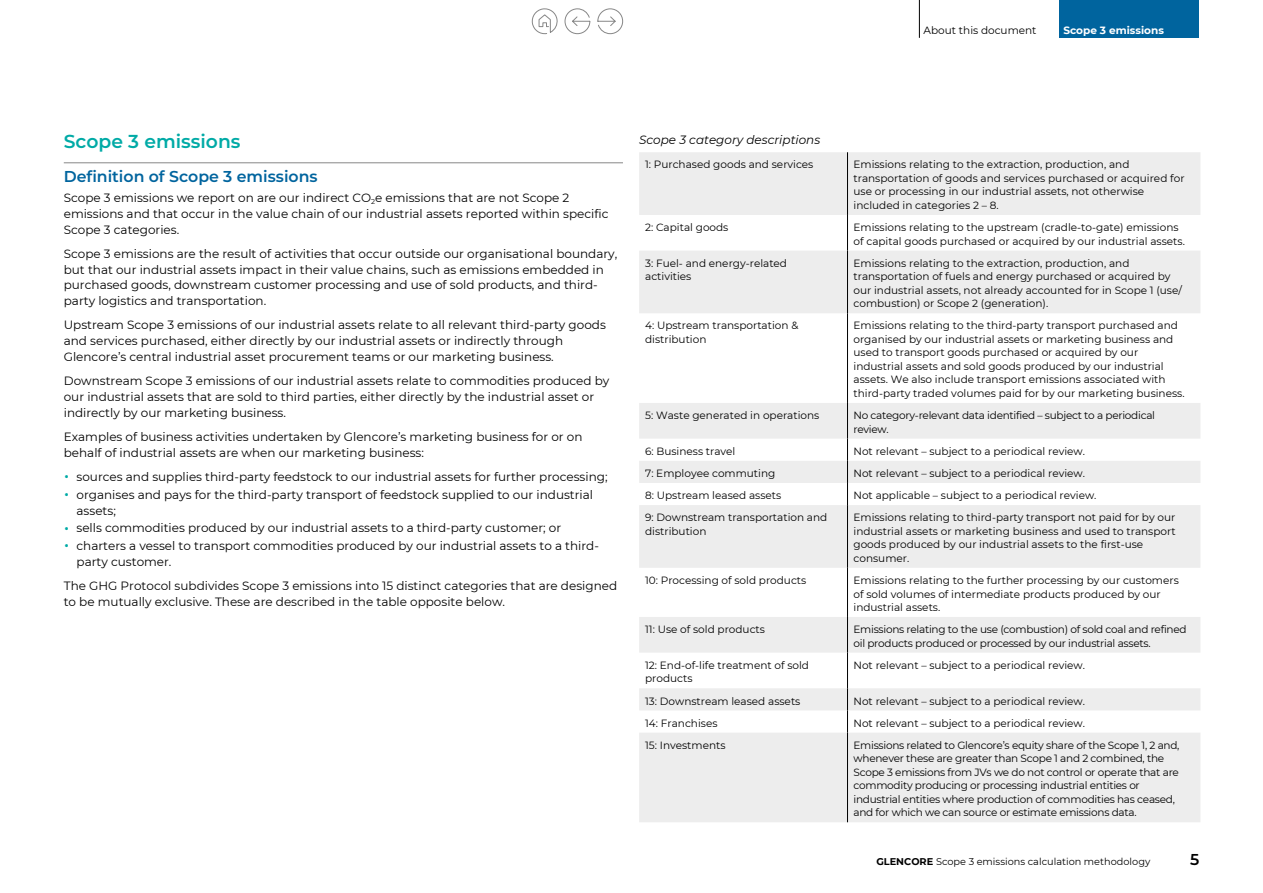
<style>
.page{position:relative;width:1263px;height:893px;background:#fff}
.page>*{position:absolute;margin:0;border:0;box-sizing:border-box;transform-origin:0 0}
.t1{font:600 18.75px "Montserrat";color:#00aaa6}
.t2{font:600 15.75px "Montserrat";color:#00649e}
.t3{font:600 15.75px "Montserrat";color:#000}
.t4{font:12px/15.8px "Montserrat";color:#000}
.t5{font:italic 12px "Montserrat";color:#000}
.t6{font:10.5px/13.5px "Montserrat";color:#000}
.t7{font:10.5px/13.5px "Montserrat";letter-spacing:-.025em;color:#000}
.t8{font:700 10.5px "Montserrat";color:#fff}
.t9{font:9.75px "Montserrat";color:#000}
.s1{font-size:19.2px;color:#00aaa6}
.s2{font-weight:700}
</style>
<div class="page">
<div style="left:1059px;top:0;width:140px;height:38px;background:#00649e"></div>
<hr style="left:919px;top:0;width:1px;height:38px;background:#000">
<hr style="left:64px;top:163px;width:559px;height:1px;background:#878787">
<svg style="left:639px;top:152px;width:561px;height:670px;fill:#ededed"></svg>
<hr style="left:847px;top:152px;width:1px;height:63px;background:#000">
<hr style="left:847px;top:215px;width:1px;height:36px;background:#000">
<hr style="left:847px;top:251px;width:1px;height:62px;background:#000">
<hr style="left:847px;top:313px;width:1px;height:90px;background:#000">
<hr style="left:847px;top:403px;width:1px;height:36px;background:#000">
<svg style="left:847px;top:439px;width:1px;height:66px"></svg>
<hr style="left:847px;top:505px;width:1px;height:63px;background:#000">
<hr style="left:847px;top:568px;width:1px;height:49px;background:#000">
<hr style="left:847px;top:617px;width:1px;height:36px;background:#000">
<hr style="left:847px;top:653px;width:1px;height:35px;background:#000">
<svg style="left:847px;top:688px;width:1px;height:45px"></svg>
<hr style="left:847px;top:733px;width:1px;height:89px;background:#000">
<svg style="left:531px;top:8px;width:59px;height:27px"></svg>
<svg style="left:597px;top:8px;width:26px;height:26px"></svg>
<p class="t6" style="left:924px;top:23px;width:114px">About this document</p>
<p class="t8" style="left:1063px;top:22px;width:102px">Scope 3 emissions</p>
<h1 class="t1" style="left:64px;top:129px;width:178px">Scope 3 emissions</h1>
<h2 class="t2" style="left:64px;top:165px;width:255px">Definition of Scope 3 emissions</h2>
<p class="t4" style="left:64px;top:190px;width:546px">Scope 3 emissions we report on are our indirect CO<sub>2</sub>e emissions that are not Scope 2 emissions and that occur in the value chain of our industrial assets reported within specific<br>Scope 3 categories.</p>
<p class="t4" style="left:64px;top:245px;width:555px">Scope 3 emissions are the result of activities that occur outside our organisational boundary, but that our industrial assets impact in their value chains, such as emissions embedded in purchased goods, downstream customer processing and use of sold products, and third&shy;party logistics and transportation.</p>
<p class="t4" style="left:64px;top:317px;width:544px">Upstream Scope 3 emissions of our industrial assets relate to all relevant third-party goods and services purchased, either directly by our industrial assets or indirectly through<br>Glencore’s central industrial asset procurement teams or our marketing business.</p>
<p class="t4" style="left:64px;top:373px;width:547px">Downstream Scope 3 emissions of our industrial assets relate to commodities produced by our industrial assets that are sold to third parties, either directly by the industrial asset or indirectly by our marketing business.</p>
<p class="t4" style="left:64px;top:428px;width:520px">Examples of business activities undertaken by Glencore’s marketing business for or on behalf of industrial assets are when our marketing business:</p>
<p class="t4" style="left:64px;top:468px;width:545px"><span class="s1">•</span> sources and supplies third-party feedstock to our industrial assets for further processing;</p>
<p class="t4" style="left:77px;top:486px;width:518px;text-indent:-13px"><span class="s1">•</span> organises and pays for the third-party transport of feedstock supplied to our industrial assets;</p>
<p class="t4" style="left:64px;top:520px;width:499px"><span class="s1">•</span> sells commodities produced by our industrial assets to a third-party customer; or</p>
<p class="t4" style="left:77px;top:538px;width:524px;text-indent:-13px"><span class="s1">•</span> charters a vessel to transport commodities produced by our industrial assets to a third&shy;party customer.</p>
<p class="t4" style="left:64px;top:578px;width:555px">The GHG Protocol subdivides Scope 3 emissions into 15 distinct categories that are designed to be mutually exclusive. These are described in the table opposite below.</p>
<p class="t5" style="left:639px;top:131px;width:183px">Scope 3 category descriptions</p>
<p class="t6" style="left:645px;top:158px;width:170px">1: Purchased goods and services</p>
<p class="t6" style="left:853px;top:158px;width:332px">Emissions relating to the extraction, production, and transportation of goods and services purchased or acquired for use or processing in our industrial assets, not otherwise included in categories 2 – 8.</p>
<p class="t6" style="left:645px;top:220px;width:85px">2: Capital goods</p>
<p class="t6" style="left:853px;top:220px;width:333px">Emissions relating to the upstream (cradle-to-gate) emissions of capital goods purchased or acquired by our industrial assets.</p>
<p class="t6" style="left:645px;top:256px;width:143px">3: Fuel- and energy-related activities</p>
<p class="t6" style="left:853px;top:256px;width:330px">Emissions relating to the extraction, production, and transportation of fuels and energy purchased or acquired by our industrial assets, not already accounted for in Scope 1 (use/ combustion) or Scope 2 (generation).</p>
<p class="t6" style="left:645px;top:319px;width:155px">4: Upstream transportation &amp; distribution</p>
<p class="t6" style="left:853px;top:319px;width:333px">Emissions relating to the third-party transport purchased and organised by our industrial assets or marketing business and used to transport goods purchased or acquired by our industrial assets and sold goods produced by our industrial assets. We also include transport emissions associated with third-party traded volumes paid for by our marketing business.</p>
<p class="t6" style="left:645px;top:408px;width:176px">5: Waste generated in operations</p>
<p class="t7" style="left:853px;top:408px;width:303px">No category-relevant data identified – subject to a periodical review.</p>
<p class="t6" style="left:645px;top:444px;width:92px">6: Business travel</p>
<p class="t6" style="left:853px;top:444px;width:233px">Not relevant – subject to a periodical review.</p>
<p class="t6" style="left:645px;top:466px;width:132px">7: Employee commuting</p>
<p class="t6" style="left:853px;top:466px;width:233px">Not relevant – subject to a periodical review.</p>
<p class="t6" style="left:645px;top:488px;width:138px">8: Upstream leased assets</p>
<p class="t6" style="left:853px;top:488px;width:244px">Not applicable – subject to a periodical review.</p>
<p class="t6" style="left:645px;top:510px;width:184px">9: Downstream transportation and distribution</p>
<p class="t6" style="left:853px;top:510px;width:324px">Emissions relating to third-party transport not paid for by our industrial assets or marketing business and used to transport goods produced by our industrial assets to the first-use consumer.</p>
<p class="t6" style="left:645px;top:573px;width:163px">10: Processing of sold products</p>
<p class="t6" style="left:853px;top:573px;width:327px">Emissions relating to the further processing by our customers of sold volumes of intermediate products produced by our industrial assets.</p>
<p class="t6" style="left:645px;top:622px;width:121px">11: Use of sold products</p>
<p class="t7" style="left:853px;top:622px;width:335px">Emissions relating to the use (combustion) of sold coal and refined oil products produced or processed by our industrial assets.</p>
<p class="t6" style="left:645px;top:658px;width:165px">12: End-of-life treatment of sold products</p>
<p class="t6" style="left:853px;top:658px;width:233px">Not relevant – subject to a periodical review.</p>
<p class="t6" style="left:645px;top:694px;width:157px">13: Downstream leased assets</p>
<p class="t6" style="left:853px;top:694px;width:233px">Not relevant – subject to a periodical review.</p>
<p class="t6" style="left:645px;top:716px;width:74px">14: Franchises</p>
<p class="t6" style="left:853px;top:716px;width:233px">Not relevant – subject to a periodical review.</p>
<p class="t6" style="left:645px;top:738px;width:82px">15: Investments</p>
<p class="t7" style="left:853px;top:738px;width:327px">Emissions related to Glencore’s equity share of the Scope 1, 2 and, whenever these are greater than Scope 1 and 2 combined, the Scope 3 emissions from JVs we do not control or operate that are commodity producing or processing industrial entities or industrial entities where production of commodities has ceased, and for which we can source or estimate emissions data.</p>
<p class="t9" style="left:876px;top:855px;width:275px"><span class="s2">GLENCORE</span> Scope 3 emissions calculation methodology</p>
<h2 class="t3" style="left:1190px;top:848px;width:11px">5</h2>
</div>
